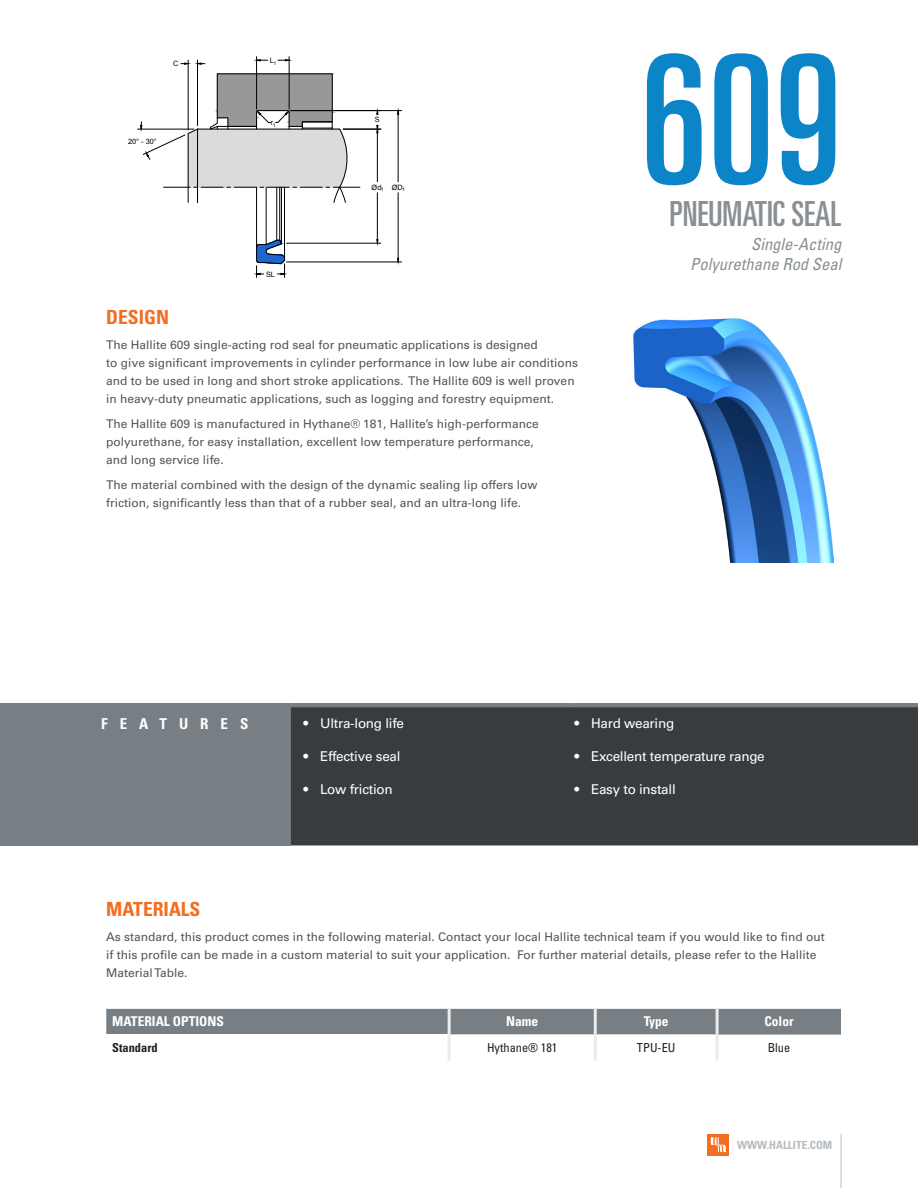
<style>
.page{position:relative;width:918px;height:1188px;background:#fff}
.page>*{position:absolute;margin:0;border:0;box-sizing:border-box;transform-origin:0 0}
.t1{font:ultra-condensed 179.85px "Univers LT Std";color:#0c85c8}
.t2{font:ultra-condensed 34.65px "Univers LT Std";color:#899095}
.t3{font:700 condensed 19.5px "Univers LT Std";color:#f36e21}
.t4{font:italic condensed 16.65px/20px "Univers LT Std";color:#899095;text-align:right}
.t5{font:700 condensed 15px "Univers LT Std";letter-spacing:.8em;color:#fff}
.t6{font:13.5px "Univers LT Std";letter-spacing:-.02em;color:#fff}
.t7{font:700 condensed 13.5px "Univers LT Std";color:#fff}
.t8{font:condensed 12.3px "Univers LT Std";color:#231f20}
.t9{font:700 condensed 12.3px "Univers LT Std";color:#231f20}
.t10{font:12px/18px "Univers LT Std";color:#505659}
.t11{font:700 condensed 11.25px "Univers LT Std";color:#b5bbc0}
.t12{font:7.35px "Arial";color:#000}
</style>
<div class="page">
<img style="left:633px;top:318px;width:201px;height:245px">
<div style="left:0;top:705px;width:291px;height:140px;background:#787f84"></div>
<div style="left:291px;top:707px;width:627px;height:138px;background:#393c3f"></div>
<hr style="left:0;top:703px;width:291px;height:4px;background:#787f84">
<hr style="left:291px;top:703px;width:279px;height:4px;background:#787f84">
<hr style="left:570px;top:703px;width:348px;height:4px;background:#787f84">
<img style="left:180px;top:61px;width:186px;height:213px">
<hr style="left:291px;top:110px;width:111px;height:1px;background:#000">
<hr style="left:287px;top:262px;width:115px;height:1px;background:#000">
<hr style="left:398px;top:114px;width:1px;height:68px;background:#000">
<hr style="left:398px;top:193px;width:1px;height:65px;background:#000">
<hr style="left:287px;top:243px;width:94px;height:1px;background:#000">
<hr style="left:377px;top:133px;width:1px;height:49px;background:#000">
<hr style="left:377px;top:193px;width:1px;height:47px;background:#000">
<svg style="left:376px;top:239px;width:3px;height:5px"></svg>
<hr style="left:343px;top:129px;width:38px;height:1px;background:#000">
<svg style="left:376px;top:125px;width:3px;height:9px"></svg>
<svg style="left:376px;top:111px;width:3px;height:4px"></svg>
<hr style="left:256px;top:57px;width:1px;height:52px;background:#000">
<hr style="left:289px;top:57px;width:1px;height:52px;background:#000">
<svg style="left:256px;top:59px;width:12px;height:3px"></svg>
<svg style="left:278px;top:59px;width:12px;height:3px"></svg>
<hr style="left:197px;top:60px;width:1px;height:66px;background:#000">
<hr style="left:188px;top:60px;width:1px;height:70px;background:#000">
<svg style="left:198px;top:62px;width:7px;height:3px"></svg>
<svg style="left:181px;top:62px;width:8px;height:3px"></svg>
<hr style="left:138px;top:129px;width:56px;height:1px;background:#000">
<hr style="left:256px;top:187px;width:1px;height:60px;background:#000">
<svg style="left:256px;top:240px;width:29px;height:37px"></svg>
<hr style="left:266px;top:187px;width:1px;height:58px;background:#000">
<hr style="left:276px;top:187px;width:1px;height:53px;background:#000">
<hr style="left:279px;top:187px;width:1px;height:53px;background:#000">
<hr style="left:281px;top:187px;width:1px;height:57px;background:#000">
<hr style="left:284px;top:187px;width:1px;height:71px;background:#000">
<svg style="left:140px;top:73px;width:220px;height:130px"></svg>
<hr style="left:841px;top:1134px;width:1px;height:54px;background:#b5bbc0">
<div style="left:707px;top:1134px;width:22px;height:22px;background:#f36e21"></div>
<svg style="left:711px;top:1137px;width:15px;height:15px"></svg>
<div style="left:106px;top:1009px;width:735px;height:26px;background:#787f84"></div>
<hr style="left:717px;top:1008px;width:124px;height:1px;background:#e9ebed">
<hr style="left:448px;top:1009px;width:3px;height:26px;background:#e9ebed">
<hr style="left:448px;top:1035px;width:3px;height:26px;background:#e9ebed">
<hr style="left:716px;top:1009px;width:3px;height:26px;background:#e9ebed">
<hr style="left:106px;top:1008px;width:343px;height:1px;background:#e9ebed">
<hr style="left:449px;top:1008px;width:146px;height:1px;background:#e9ebed">
<hr style="left:595px;top:1008px;width:122px;height:1px;background:#e9ebed">
<hr style="left:594px;top:1009px;width:3px;height:26px;background:#e9ebed">
<hr style="left:594px;top:1035px;width:3px;height:26px;background:#e9ebed">
<hr style="left:716px;top:1035px;width:3px;height:26px;background:#e9ebed">
<p class="t12" style="left:173px;top:59px;width:7px">C</p>
<p class="t12" style="left:270px;top:55px;width:8px">L<sub>1</sub></p>
<p class="t12" style="left:128px;top:137px;width:30px">20° - 30°</p>
<p class="t12" style="left:271px;top:118px;width:6px">r<sub>1</sub></p>
<p class="t12" style="left:266px;top:269px;width:10px">SL</p>
<p class="t12" style="left:375px;top:115px;width:6px">S</p>
<p class="t12" style="left:372px;top:182px;width:35px">Ød<sub>1</sub> ØD<sub>1</sub></p>
<h3 class="t3" style="left:106px;top:305px;width:64px">DESIGN</h3>
<p class="t10" style="left:106px;top:336px;width:473px">The Hallite 609 single-acting rod seal for pneumatic applications is designed<br>to give significant improvements in cylinder performance in low lube air conditions and to be used in long and short stroke applications. The Hallite 609 is well proven in heavy-duty pneumatic applications, such as logging and forestry equipment.</p>
<p class="t10" style="left:106px;top:415px;width:434px">The Hallite 609 is manufactured in Hythane® 181, Hallite’s high-performance polyurethane, for easy installation, excellent low temperature performance, and long service life.</p>
<p class="t10" style="left:106px;top:475px;width:433px">The material combined with the design of the dynamic sealing lip offers low friction, significantly less than that of a rubber seal, and an ultra-long life.</p>
<h1 class="t1" style="left:641px;top:18px;width:202px">609</h1>
<h2 class="t2" style="left:669px;top:194px;width:174px">PNEUMATIC SEAL</h2>
<h3 class="t4" style="left:690px;top:234px;width:153px">Single-Acting<br>Polyurethane Rod Seal</h3>
<p class="t5" style="left:101px;top:714px;width:149px">FEATURES</p>
<p class="t6" style="left:304px;top:715px;width:102px">• Ultra-long life</p>
<p class="t6" style="left:304px;top:748px;width:98px">• Effective seal</p>
<p class="t6" style="left:304px;top:781px;width:91px">• Low friction</p>
<p class="t6" style="left:575px;top:715px;width:101px">• Hard wearing</p>
<p class="t6" style="left:575px;top:748px;width:192px">• Excellent temperature range</p>
<p class="t6" style="left:575px;top:781px;width:103px">• Easy to install</p>
<h3 class="t3" style="left:106px;top:897px;width:96px">MATERIALS</h3>
<p class="t10" style="left:106px;top:928px;width:720px">As standard, this product comes in the following material. Contact your local Hallite technical team if you would like to find out if this profile can be made in a custom material to suit your application. For further material details, please refer to the Hallite<br>Material Table.</p>
<p class="t7" style="left:112px;top:1013px;width:113px">MATERIAL OPTIONS</p>
<p class="t7" style="left:506px;top:1013px;width:34px">Name</p>
<p class="t7" style="left:644px;top:1013px;width:27px">Type</p>
<p class="t7" style="left:764px;top:1013px;width:31px">Color</p>
<p class="t9" style="left:112px;top:1040px;width:47px">Standard</p>
<p class="t8" style="left:487px;top:1040px;width:72px">Hythane® 181</p>
<p class="t8" style="left:637px;top:1040px;width:40px">TPU-EU</p>
<p class="t8" style="left:768px;top:1040px;width:24px">Blue</p>
<p class="t11" style="left:737px;top:1138px;width:97px">WWW.HALLITE.COM</p>
</div>
